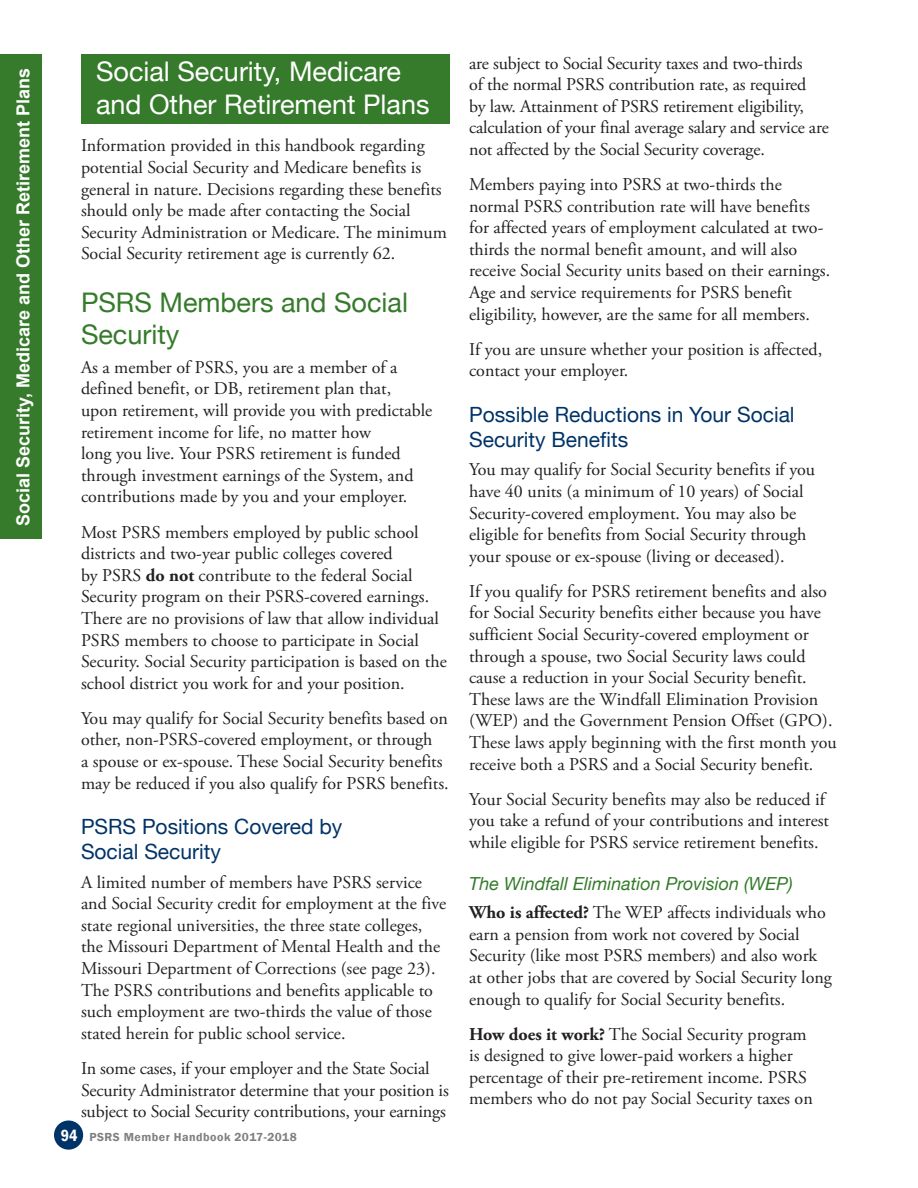
<style>
.page{position:relative;width:918px;height:1188px;background:#fff}
.page>*{position:absolute;margin:0;border:0;box-sizing:border-box;transform-origin:0 0}
.Header_PP{font:27px/32.4px "Helvetica Neue";color:#fff}
.subhead_1{font:27px/32.4px "Helvetica Neue";color:#357b2b}
.subhead_2{font:21px/25.2px "Helvetica Neue";color:#003367}
.Body_PP{font:18px/21.6px "Adobe Garamond Pro";color:#231f20}
.t1{font:700 18px "Arial";color:#fff}
.subhead_3{font:italic 18px "Helvetica Neue";color:#357b2b}
.t2{font:600 12px "Franklin Gothic";letter-spacing:.04em;color:#808083}
.s1{font-weight:700}
.s2{font-stretch:condensed;font-size:16.5px;color:#fff}
</style>
<div class="page">
<div style="left:0;top:54px;width:42px;height:485px;background:#357b2b"></div>
<div style="left:54px;top:1120px;width:29px;height:30px;background:#003367;border-radius:50%"></div>
<div style="left:81px;top:54px;width:368px;height:69px;background:#357b2b"></div>
<p class="t1" style="left:11px;top:526px;width:459px;rotate:-90deg">Social Security, Medicare and Other Retirement Plans</p>
<p class="Header_PP" style="left:96px;top:57px;width:335px">Social Security, Medicare and Other Retirement Plans</p>
<p class="Body_PP" style="left:81px;top:136px;width:368px">Information provided in this handbook regarding potential Social Security and Medicare benefits is general in nature. Decisions regarding these benefits should only be made after contacting the Social Security Administration or Medicare. The minimum Social Security retirement age is currently 62.</p>
<p class="subhead_1" style="left:81px;top:288px;width:329px">PSRS Members and Social<br>Security</p>
<p class="Body_PP" style="left:81px;top:357px;width:353px">As a member of PSRS, you are a member of a defined benefit, or DB, retirement plan that, upon retirement, will provide you with predictable retirement income for life, no matter how<br>long you live. Your PSRS retirement is funded through investment earnings of the System, and contributions made by you and your employer.</p>
<p class="Body_PP" style="left:81px;top:522px;width:367px">Most PSRS members employed by public school districts and two-year public colleges covered<br>by PSRS <span class="s1">do not</span> contribute to the federal Social Security program on their PSRS-covered earnings.<br>There are no provisions of law that allow individual PSRS members to choose to participate in Social Security. Social Security participation is based on the school district you work for and your position.</p>
<p class="Body_PP" style="left:81px;top:708px;width:369px">You may qualify for Social Security benefits based on other, non-PSRS-covered employment, or through<br>a spouse or ex-spouse. These Social Security benefits may be reduced if you also qualify for PSRS benefits.</p>
<p class="subhead_2" style="left:81px;top:815px;width:263px">PSRS Positions Covered by<br>Social Security</p>
<p class="Body_PP" style="left:81px;top:872px;width:367px">A limited number of members have PSRS service and Social Security credit for employment at the five state regional universities, the three state colleges, the Missouri Department of Mental Health and the Missouri Department of Corrections (see page 23).<br>The PSRS contributions and benefits applicable to such employment are two-thirds the value of those stated herein for public school service.</p>
<p class="Body_PP" style="left:81px;top:1058px;width:369px">In some cases, if your employer and the State Social<br>Security Administrator determine that your position is subject to Social Security contributions, your earnings</p>
<p class="t2" style="left:61px;top:1129px;width:238px"><span class="s2">94</span> PSRS Member Handbook 2017-2018</p>
<p class="Body_PP" style="left:469px;top:53px;width:361px">are subject to Social Security taxes and two-thirds<br>of the normal PSRS contribution rate, as required<br>by law. Attainment of PSRS retirement eligibility, calculation of your final average salary and service are not affected by the Social Security coverage.</p>
<p class="Body_PP" style="left:469px;top:174px;width:363px">Members paying into PSRS at two-thirds the normal PSRS contribution rate will have benefits for affected years of employment calculated at two&shy;thirds the normal benefit amount, and will also receive Social Security units based on their earnings.<br>Age and service requirements for PSRS benefit eligibility, however, are the same for all members.</p>
<p class="Body_PP" style="left:469px;top:339px;width:355px">If you are unsure whether your position is affected, contact your employer.</p>
<p class="subhead_2" style="left:469px;top:403px;width:327px">Possible Reductions in Your Social<br>Security Benefits</p>
<p class="Body_PP" style="left:469px;top:459px;width:347px">You may qualify for Social Security benefits if you have 40 units (a minimum of 10 years) of Social Security-covered employment. You may also be eligible for benefits from Social Security through your spouse or ex-spouse (living or deceased).</p>
<p class="Body_PP" style="left:469px;top:581px;width:369px">If you qualify for PSRS retirement benefits and also for Social Security benefits either because you have sufficient Social Security-covered employment or through a spouse, two Social Security laws could cause a reduction in your Social Security benefit.<br>These laws are the Windfall Elimination Provision (WEP) and the Government Pension Offset (GPO).<br>These laws apply beginning with the first month you receive both a PSRS and a Social Security benefit.</p>
<p class="Body_PP" style="left:469px;top:789px;width:362px">Your Social Security benefits may also be reduced if you take a refund of your contributions and interest while eligible for PSRS service retirement benefits.</p>
<p class="subhead_3" style="left:469px;top:870px;width:325px">The Windfall Elimination Provision (WEP)</p>
<p class="Body_PP" style="left:469px;top:902px;width:364px"><span class="s1">Who is affected?</span> The WEP affects individuals who earn a pension from work not covered by Social Security (like most PSRS members) and also work at other jobs that are covered by Social Security long enough to qualify for Social Security benefits.</p>
<p class="Body_PP" style="left:469px;top:1024px;width:345px"><span class="s1">How does it work?</span> The Social Security program is designed to give lower-paid workers a higher percentage of their pre-retirement income. PSRS members who do not pay Social Security taxes on</p>
</div>
